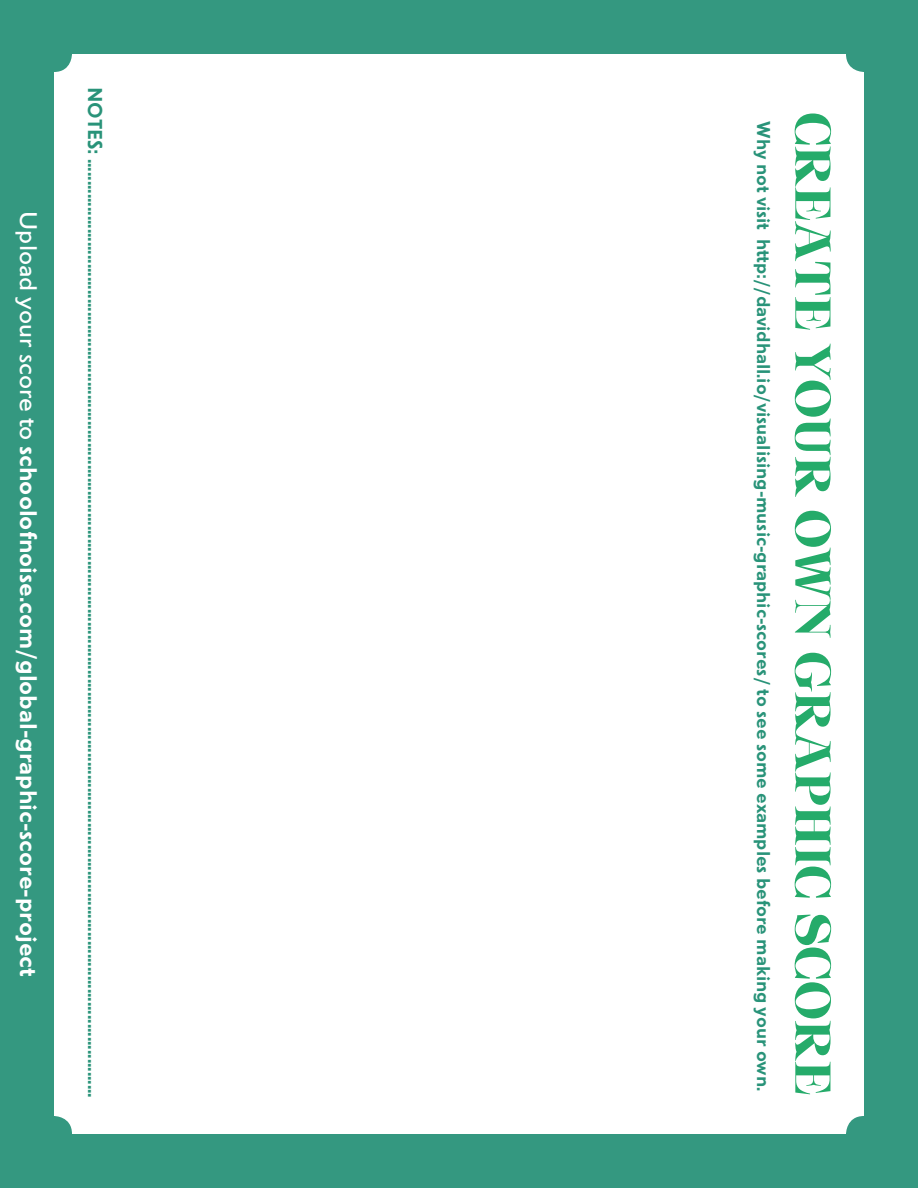
<style>
.page{position:relative;width:918px;height:1188px;background:#349880}
.page>*{position:absolute;margin:0;border:0;box-sizing:border-box;transform-origin:0 0}
.t1{font:700 52.65px "Palace Display";color:#25ab6a}
.t2{font:700 25.2px "Granby AP";color:#fff}
.t3{font:700 21px "Granby AP";color:#299379}
.t4{font:700 19.5px "Granby AP";color:#299379}
.s1{font-weight:500}
</style>
<div class="page">
<div style="left:54px;top:54px;width:810px;height:1080px;background:#fff;border-radius:18px"></div>
<p class="t2" style="left:42px;top:211px;width:767px;rotate:90deg"><span class="s1">Upload your score to</span> schoolofnoise.com/global-graphic-score-project</p>
<p class="t3" style="left:106px;top:87px;width:1012px;rotate:90deg">NOTES: .......................................................................................................................................................................................................................</p>
<p class="t4" style="left:774px;top:121px;width:971px;rotate:90deg">Why not visit http://davidhall.io/visualising-music-graphic-scores/ to see some examples before making your own.</p>
<p class="t1" style="left:842px;top:112px;width:985px;rotate:90deg">CREATE YOUR OWN GRAPHIC SCORE</p>
</div>
